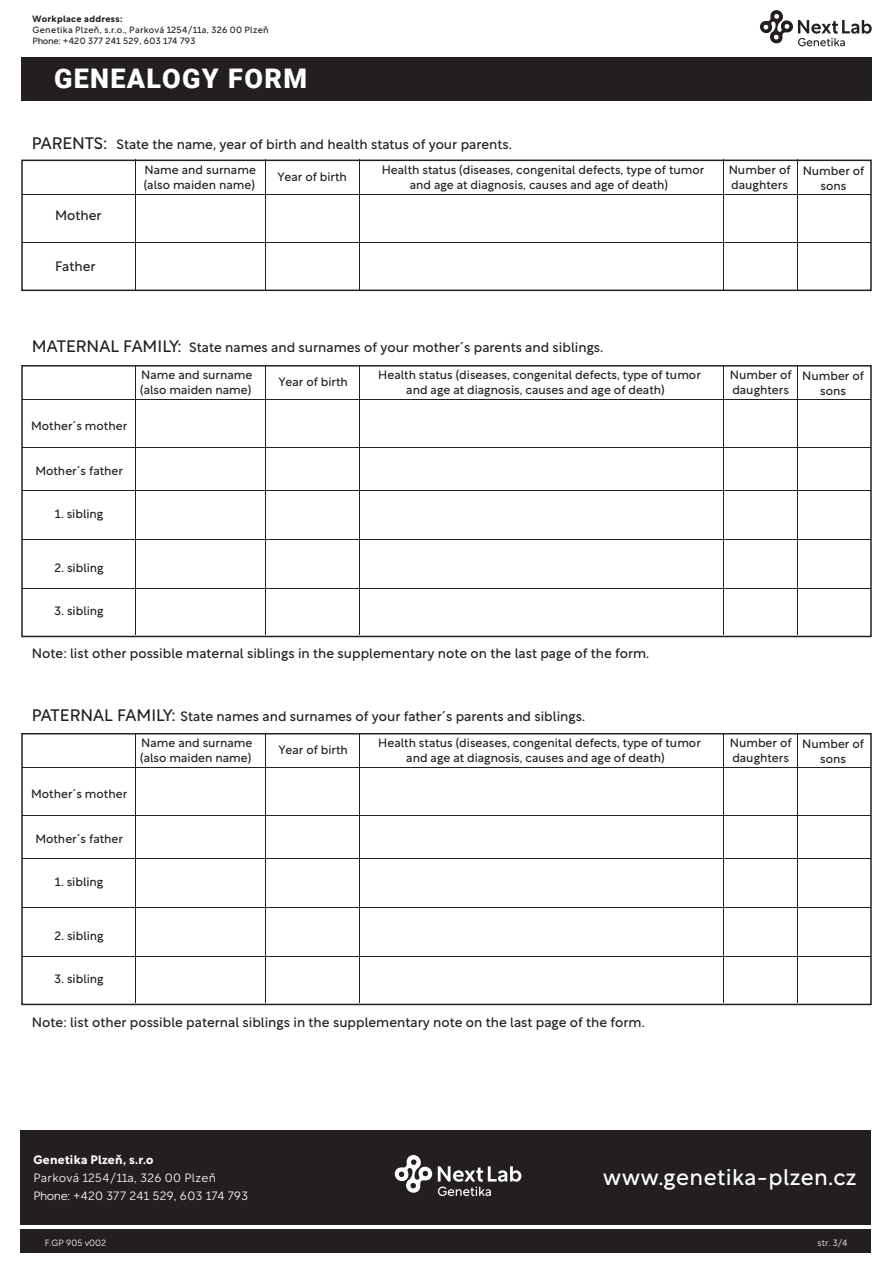
<style>
.page{position:relative;width:893px;height:1263px;background:#fff}
.page>*{position:absolute;margin:0;border:0;box-sizing:border-box;transform-origin:0 0}
.t1{font:900 27px "Roboto";letter-spacing:.05em;color:#fff}
.t2{font:22.5px "Rotunda";letter-spacing:.02em;color:#fff}
.t3{font:13.5px "Rotunda";color:#231f20}
.t4{font:12px/15px "Rotunda";color:#231f20}
.t5{font:300 12px/18px "Rotunda";letter-spacing:.02em;color:#fff}
.t6{font:700 12px "Rotunda";letter-spacing:.025em;color:#fff}
.t7{font:9px/10.8px "Rotunda";letter-spacing:.035em;color:#231f20}
.t8{font:300 9px "Rotunda";color:#fff}
.t9{font:700 9px "Rotunda";letter-spacing:.035em;color:#231f20}
.s1{font-size:16.5px}
</style>
<div class="page">
<svg style="left:44px;top:1224px;width:242px;height:1px"></svg>
<div style="left:21px;top:57px;width:851px;height:43px;background:#231f20"></div>
<div style="left:21px;top:1229px;width:850px;height:24px;background:#231f20"></div>
<div style="left:21px;top:1130px;width:850px;height:94px;background:#231f20"></div>
<svg style="left:394px;top:1155px;width:128px;height:42px"></svg>
<svg style="left:760px;top:10px;width:112px;height:36px"></svg>
<div style="left:21px;top:160px;width:851px;height:131px;border:2px solid #231f20"></div>
<hr style="left:22px;top:194px;width:849px;height:1px;background:#231f20">
<hr style="left:22px;top:242px;width:849px;height:1px;background:#231f20">
<hr style="left:135px;top:160px;width:1px;height:130px;background:#231f20">
<hr style="left:265px;top:160px;width:1px;height:130px;background:#231f20">
<hr style="left:359px;top:160px;width:1px;height:130px;background:#231f20">
<hr style="left:723px;top:160px;width:1px;height:130px;background:#231f20">
<hr style="left:797px;top:160px;width:1px;height:130px;background:#231f20">
<div style="left:21px;top:365px;width:851px;height:272px;border:2px solid #231f20"></div>
<hr style="left:22px;top:399px;width:849px;height:1px;background:#231f20">
<hr style="left:22px;top:447px;width:849px;height:1px;background:#231f20">
<hr style="left:22px;top:539px;width:849px;height:1px;background:#231f20">
<hr style="left:22px;top:490px;width:849px;height:1px;background:#231f20">
<hr style="left:22px;top:588px;width:849px;height:1px;background:#231f20">
<hr style="left:135px;top:366px;width:1px;height:269px;background:#231f20">
<hr style="left:265px;top:366px;width:1px;height:269px;background:#231f20">
<hr style="left:359px;top:366px;width:1px;height:269px;background:#231f20">
<hr style="left:723px;top:366px;width:1px;height:269px;background:#231f20">
<hr style="left:797px;top:366px;width:1px;height:269px;background:#231f20">
<div style="left:21px;top:733px;width:851px;height:272px;border:2px solid #231f20"></div>
<hr style="left:22px;top:767px;width:849px;height:1px;background:#231f20">
<hr style="left:22px;top:815px;width:849px;height:1px;background:#231f20">
<hr style="left:22px;top:907px;width:849px;height:1px;background:#231f20">
<hr style="left:22px;top:858px;width:849px;height:1px;background:#231f20">
<hr style="left:22px;top:956px;width:849px;height:1px;background:#231f20">
<hr style="left:135px;top:734px;width:1px;height:268px;background:#231f20">
<hr style="left:265px;top:734px;width:1px;height:268px;background:#231f20">
<hr style="left:359px;top:734px;width:1px;height:268px;background:#231f20">
<hr style="left:723px;top:734px;width:1px;height:268px;background:#231f20">
<hr style="left:797px;top:734px;width:1px;height:268px;background:#231f20">
<p class="t9" style="left:32px;top:11px;width:92px">Workplace address:</p>
<p class="t7" style="left:32px;top:23px;width:238px">Genetika Plzeň, s.r.o., Parková 1254/11a, 326 00 Plzeň<br>Phone: +420 377 241 529, 603 174 793</p>
<h1 class="t1" style="left:54px;top:60px;width:254px">GENEALOGY FORM</h1>
<p class="t3" style="left:32px;top:132px;width:481px"><span class="s1">PARENTS:</span> State the name, year of birth and health status of your parents.</p>
<p class="t3" style="left:55px;top:204px;width:48px">Mother</p>
<p class="t3" style="left:55px;top:254px;width:42px">Father</p>
<p class="t4" style="left:144px;top:161px;width:114px">Name and surname (also maiden name)</p>
<p class="t4" style="left:278px;top:168px;width:71px">Year of birth</p>
<p class="t4" style="left:410px;top:161px;width:296px;text-indent:-28px">Health status (diseases, congenital defects, type of tumor and age at diagnosis, causes and age of death)</p>
<p class="t4" style="left:729px;top:161px;width:63px">Number of daughters</p>
<p class="t4" style="left:803px;top:162px;width:63px;text-align:center">Number of sons</p>
<p class="t3" style="left:32px;top:335px;width:573px"><span class="s1">MATERNAL FAMILY:</span> State names and surnames of your mother´s parents and siblings.</p>
<p class="t4" style="left:31px;top:417px;width:98px">Mother´s mother</p>
<p class="t4" style="left:35px;top:462px;width:89px">Mother´s father</p>
<p class="t4" style="left:55px;top:505px;width:50px">1. sibling</p>
<p class="t4" style="left:140px;top:366px;width:114px">Name and surname (also maiden name)</p>
<p class="t4" style="left:279px;top:373px;width:71px">Year of birth</p>
<p class="t4" style="left:406px;top:366px;width:296px;text-indent:-28px">Health status (diseases, congenital defects, type of tumor and age at diagnosis, causes and age of death)</p>
<p class="t4" style="left:730px;top:366px;width:63px">Number of daughters</p>
<p class="t4" style="left:802px;top:367px;width:63px;text-align:center">Number of sons</p>
<p class="t4" style="left:55px;top:558px;width:51px">2. sibling</p>
<p class="t4" style="left:55px;top:602px;width:51px">3. sibling</p>
<p class="t3" style="left:32px;top:641px;width:619px">Note: list other possible maternal siblings in the supplementary note on the last page of the form.</p>
<p class="t3" style="left:32px;top:705px;width:555px"><span class="s1">PATERNAL FAMILY:</span> State names and surnames of your father´s parents and siblings.</p>
<p class="t4" style="left:31px;top:785px;width:98px">Mother´s mother</p>
<p class="t4" style="left:35px;top:829px;width:89px">Mother´s father</p>
<p class="t4" style="left:55px;top:873px;width:50px">1. sibling</p>
<p class="t4" style="left:140px;top:734px;width:114px">Name and surname (also maiden name)</p>
<p class="t4" style="left:279px;top:741px;width:71px">Year of birth</p>
<p class="t4" style="left:406px;top:734px;width:296px;text-indent:-28px">Health status (diseases, congenital defects, type of tumor and age at diagnosis, causes and age of death)</p>
<p class="t4" style="left:730px;top:734px;width:63px">Number of daughters</p>
<p class="t4" style="left:802px;top:735px;width:63px;text-align:center">Number of sons</p>
<p class="t4" style="left:55px;top:926px;width:51px">2. sibling</p>
<p class="t4" style="left:55px;top:970px;width:51px">3. sibling</p>
<p class="t3" style="left:32px;top:1011px;width:614px">Note: list other possible paternal siblings in the supplementary note on the last page of the form.</p>
<p class="t6" style="left:33px;top:1149px;width:122px">Genetika Plzeň, s.r.o</p>
<p class="t5" style="left:33px;top:1167px;width:216px">Parková 1254/11a, 326 00 Plzeň<br>Phone: +420 377 241 529, 603 174 793</p>
<h2 class="t2" style="left:603px;top:1158px;width:255px">www.genetika-plzen.cz</h2>
<p class="t8" style="left:45px;top:1235px;width:63px">F.GP 905 v002</p>
<p class="t8" style="left:818px;top:1235px;width:32px">str. 3/4</p>
</div>
